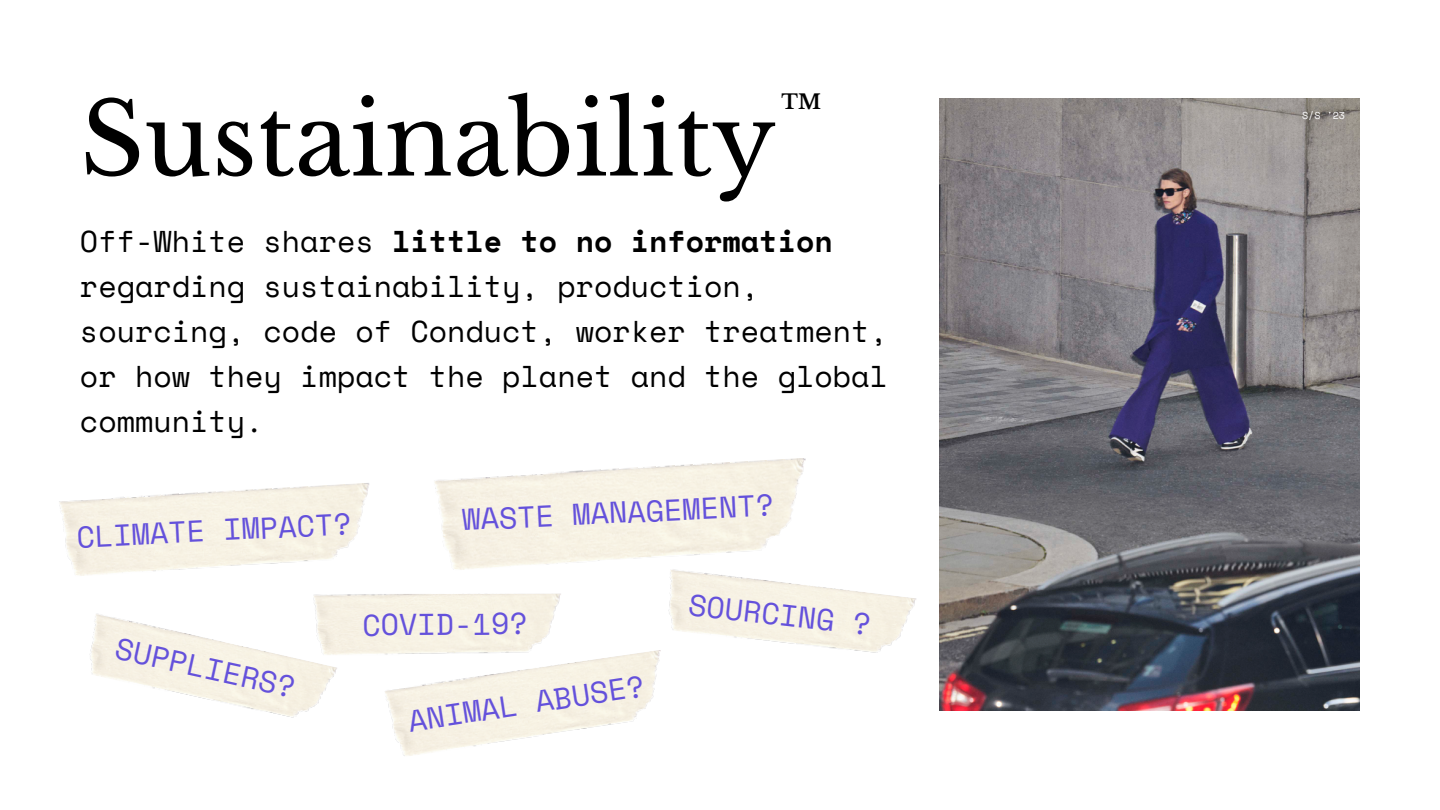
<style>
.page{position:relative;width:1440px;height:810px;background:#fff}
.page>*{position:absolute;margin:0;border:0;box-sizing:border-box;transform-origin:0 0}
.t1{font:100px "Libre Baskerville";color:#000}
.t2{font:30px/45px "Space Mono";color:#000}
.t3{font:30px "Space Mono";color:#6451db}
.t4{font:700 20px "Libre Baskerville";color:#000}
.t5{font:10px "Space Mono";color:#fff}
.s1{font-weight:700}
</style>
<div class="page">
<img style="left:939px;top:99px;width:420px;height:612px">
<img style="left:385px;top:650px;width:276px;height:106px">
<img style="left:668px;top:571px;width:248px;height:82px">
<img style="left:90px;top:613px;width:248px;height:105px">
<img style="left:59px;top:483px;width:310px;height:93px">
<h1 class="t1" style="left:80px;top:79px;width:698px">Sustainability</h1>
<p class="t2" style="left:80px;top:218px;width:809px">Off-White shares <span class="s1">little to no information </span>regarding sustainability, production, sourcing, code of Conduct, worker treatment, or how they impact the planet and the global community.</p>
<p class="t4" style="left:782px;top:90px;width:41px">TM</p>
<p class="t3" style="left:75px;top:514px;width:277px;rotate:-3deg">CLIMATE IMPACT?</p>
<p class="t3" style="left:461px;top:498px;width:314px;rotate:-3deg">WASTE MANAGEMENT?</p>
<p class="t3" style="left:120px;top:626px;width:185px;rotate:12deg">SUPPLIERS?</p>
<p class="t3" style="left:362px;top:603px;width:167px;rotate:-1deg">COVID-19?</p>
<p class="t3" style="left:405px;top:699px;width:240px;rotate:-9deg">ANIMAL ABUSE?</p>
<p class="t3" style="left:692px;top:581px;width:185px;rotate:7deg">SOURCING ?</p>
<p class="t5" style="left:1302px;top:108px;width:44px">S/S '23</p>
</div>
